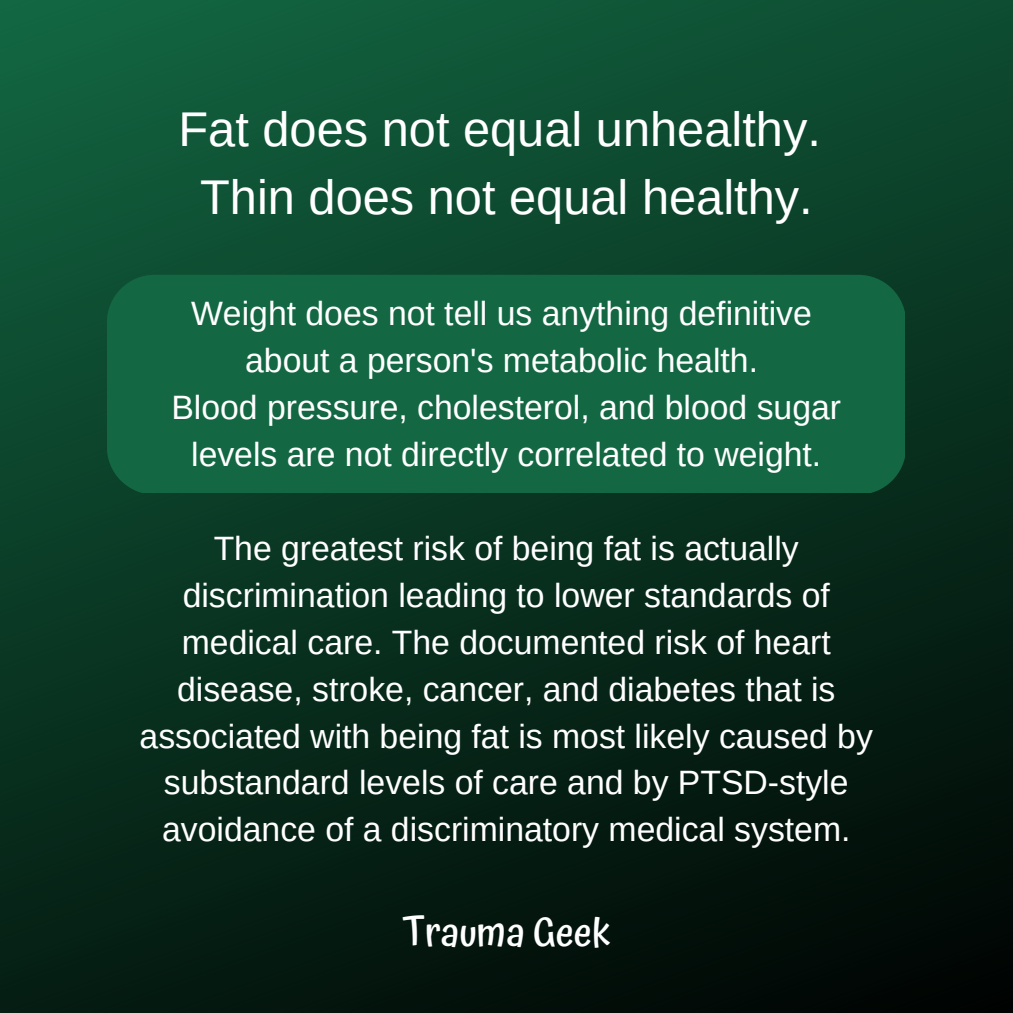
<style>
.page{position:relative;width:1013px;height:1013px;background:#fff}
.page>*{position:absolute;margin:0;border:0;box-sizing:border-box;transform-origin:0 0}
.t1{font:48.75px/67.5px "Arimo";color:#fff;text-align:center}
.t2{font:500 39.38px "Atma";color:#fff}
.t3{font:33.75px/46.9px "Arimo";color:#fff;text-align:center}
</style>
<div class="page">
<img style="left:0;top:0;width:1012px;height:1012px">
<div style="left:107px;top:275px;width:797px;height:218px;background:#136843"></div>
<h1 class="t1" style="left:178px;top:95px;width:644px">Fat does not equal unhealthy.<br>Thin does not equal healthy.</h1>
<p class="t3" style="left:171px;top:290px;width:671px">Weight does not tell us anything definitive about a person's metabolic health.<br>Blood pressure, cholesterol, and blood sugar levels are not directly correlated to weight.</p>
<p class="t3" style="left:140px;top:525px;width:734px">The greatest risk of being fat is actually discrimination leading to lower standards of medical care. The documented risk of heart disease, stroke, cancer, and diabetes that is associated with being fat is most likely caused by substandard levels of care and by PTSD-style avoidance of a discriminatory medical system.</p>
<p class="t2" style="left:402px;top:909px;width:210px">Trauma Geek</p>
</div>
